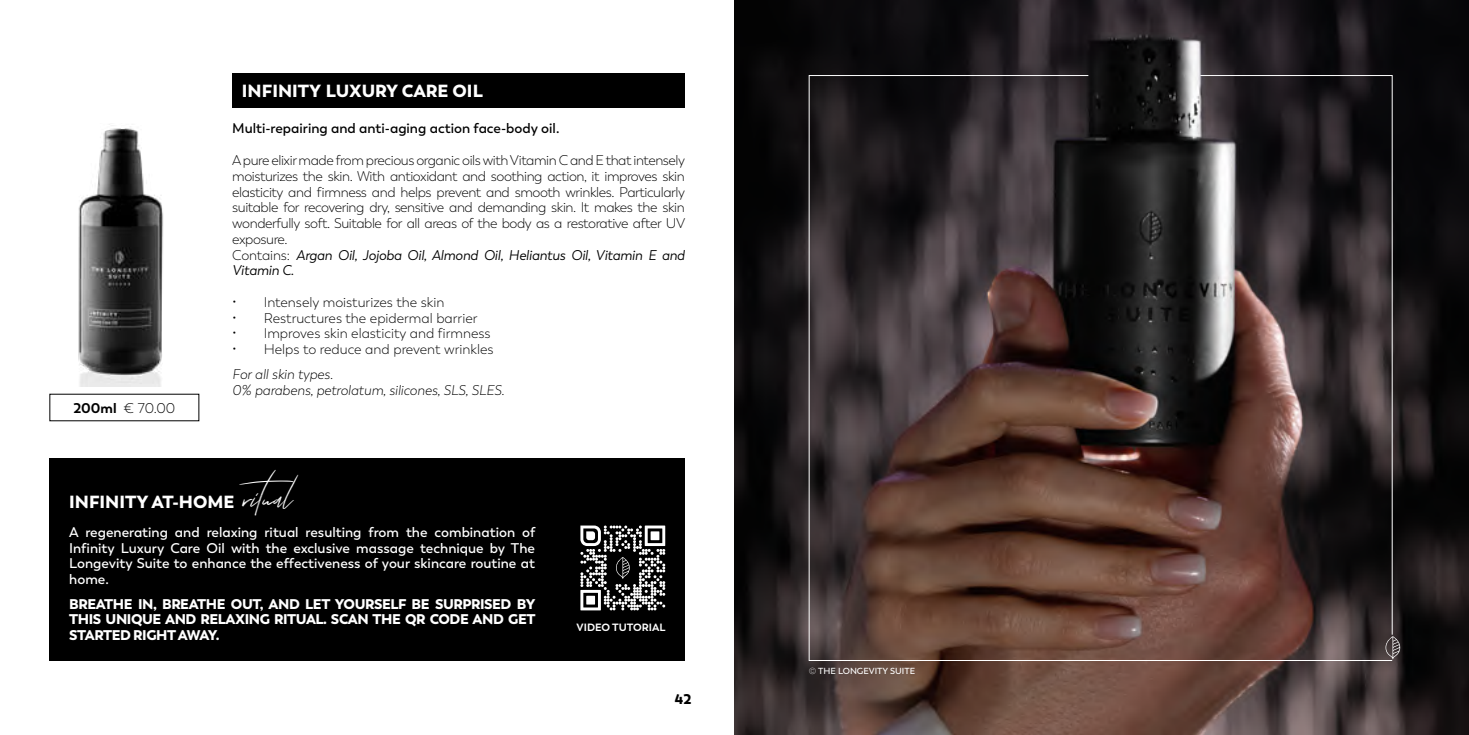
<style>
.page{position:relative;width:1469px;height:735px;background:#fff}
.page>*{position:absolute;margin:0;border:0;box-sizing:border-box;transform-origin:0 0}
.t1{font:900 17.5px "Trenda";color:#fff}
.t2{font:300 14px/15.8px "Trenda";letter-spacing:-.03em;color:#000}
.t3{font:600 14px/15.8px "Trenda";color:#fff;text-align:justify}
.t4{font:300 14px "Trenda";color:#000}
.t5{font:900 14px/15.8px "Trenda";letter-spacing:-.03em;color:#fff;text-align:justify}
.t6{font:italic 300 14px/15.8px "Trenda";color:#000}
.t7{font:600 14px "Trenda";color:#000}
.t8{font:900 14px "Trenda";color:#000}
.t9{font:700 10.5px "Trenda";color:#fff}
.t10{font:600 8.75px "Trenda";color:#fff}
.s1{font-weight:700}
.s2{font-weight:400;font-style:italic}
.s3{font-family:"Tuesday Night";font-weight:400;font-size:31.5px}
.s4{font-family:"Neo Gram";font-weight:300}
</style>
<div class="page">
<div style="left:232px;top:73px;width:453px;height:35px;background:#000"></div>
<div style="left:50px;top:458px;width:635px;height:202px;background:#000"></div>
<svg style="left:580px;top:525px;width:85px;height:85px"></svg>
<img style="left:734px;top:0;width:734px;height:734px">
<svg style="left:808px;top:75px;width:584px;height:585px;background:#42322f"></svg>
<svg style="left:1385px;top:636px;width:15px;height:23px"></svg>
<svg style="left:1199px;top:75px;width:193px;height:559px;background:#423534"></svg>
<img style="left:78px;top:124px;width:86px;height:262px">
<p class="t1" style="left:242px;top:79px;width:242px">INFINITY LUXURY CARE OIL</p>
<p class="t2" style="left:73px;top:400px;width:103px"><span class="s1">200ml</span> € 70.00</p>
<p class="t7" style="left:232px;top:120px;width:329px">Multi-repairing and anti-aging action face-body oil.</p>
<p class="t2" style="left:232px;top:152px;width:454px">A pure elixir made from precious organic oils with Vitamin C and E that intensely moisturizes the skin. With antioxidant and soothing action, it improves skin elasticity and firmness and helps prevent and smooth wrinkles. Particularly suitable for recovering dry, sensitive and demanding skin. It makes the skin wonderfully soft. Suitable for all areas of the body as a restorative after UV exposure.<br>Contains: <span class="s2">Argan Oil, Jojoba Oil, Almond Oil, Heliantus Oil, Vitamin E and Vitamin C.</span></p>
<p class="t4" style="left:232px;top:294px;width:214px">• Intensely moisturizes the skin</p>
<p class="t4" style="left:232px;top:309px;width:247px">• Restructures the epidermal barrier</p>
<p class="t4" style="left:232px;top:325px;width:260px">• Improves skin elasticity and firmness</p>
<p class="t4" style="left:232px;top:341px;width:263px">• Helps to reduce and prevent wrinkles</p>
<p class="t6" style="left:232px;top:366px;width:274px">For all skin types.<br>0% parabens, petrolatum, silicones, SLS, SLES.</p>
<p class="t1" style="left:69px;top:490px;width:243px">INFINITY AT-HOME <span class="s3">ritual</span></p>
<p class="t3" style="left:69px;top:524px;width:467px">A regenerating and relaxing ritual resulting from the combination of Infinity Luxury Care Oil with the exclusive massage technique by The Longevity Suite to enhance the effectiveness of your skincare routine at home.</p>
<p class="t5" style="left:69px;top:595px;width:468px">BREATHE IN, BREATHE OUT, AND LET YOURSELF BE SURPRISED BY THIS UNIQUE AND RELAXING RITUAL. SCAN THE QR CODE AND GET STARTED RIGHT AWAY.</p>
<p class="t9" style="left:576px;top:620px;width:90px">VIDEO TUTORIAL</p>
<p class="t8" style="left:675px;top:689px;width:18px">42</p>
<p class="t10" style="left:809px;top:665px;width:108px"><span class="s4">©</span> THE LONGEVITY SUITE</p>
</div>
